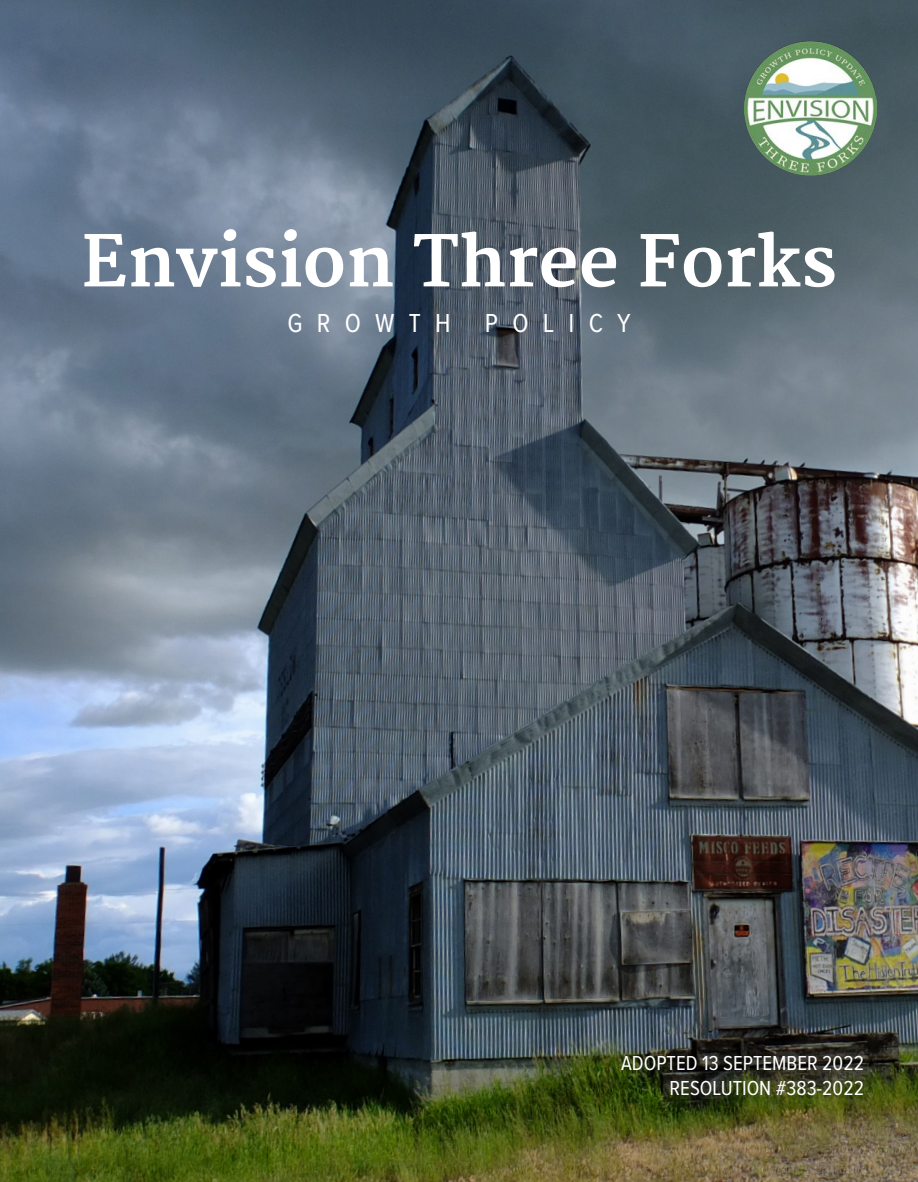
<style>
.page{position:relative;width:918px;height:1182px;background:#fff}
.page>*{position:absolute;margin:0;border:0;box-sizing:border-box;transform-origin:0 0}
.Pull_Quote_-_Large{font:700 69px "Merriweather";color:#fff}
.Gallatin_-_Cover_-_T{font:27px "Proxima Nova Cond";letter-spacing:.53em;color:#fff}
.Gallatin_-_Cover_-_D{font:21px "Proxima Nova A Cond";color:#fff}
</style>
<div class="page">
<img style="left:0;top:0;width:918px;height:1181px">
<img style="left:744px;top:40px;width:132px;height:136px">
<p class="Pull_Quote_-_Large" style="left:81px;top:221px;width:758px">Envision Three Forks</p>
<p class="Gallatin_-_Cover_-_T" style="left:287px;top:303px;width:165px">GROWTH</p>
<p class="Gallatin_-_Cover_-_T" style="left:485px;top:303px;width:147px">POLICY</p>
<p class="Gallatin_-_Cover_-_D" style="left:621px;top:1051px;width:244px">ADOPTED 13 SEPTEMBER 2022</p>
<p class="Gallatin_-_Cover_-_D" style="left:670px;top:1076px;width:196px">RESOLUTION #383-2022</p>
</div>
